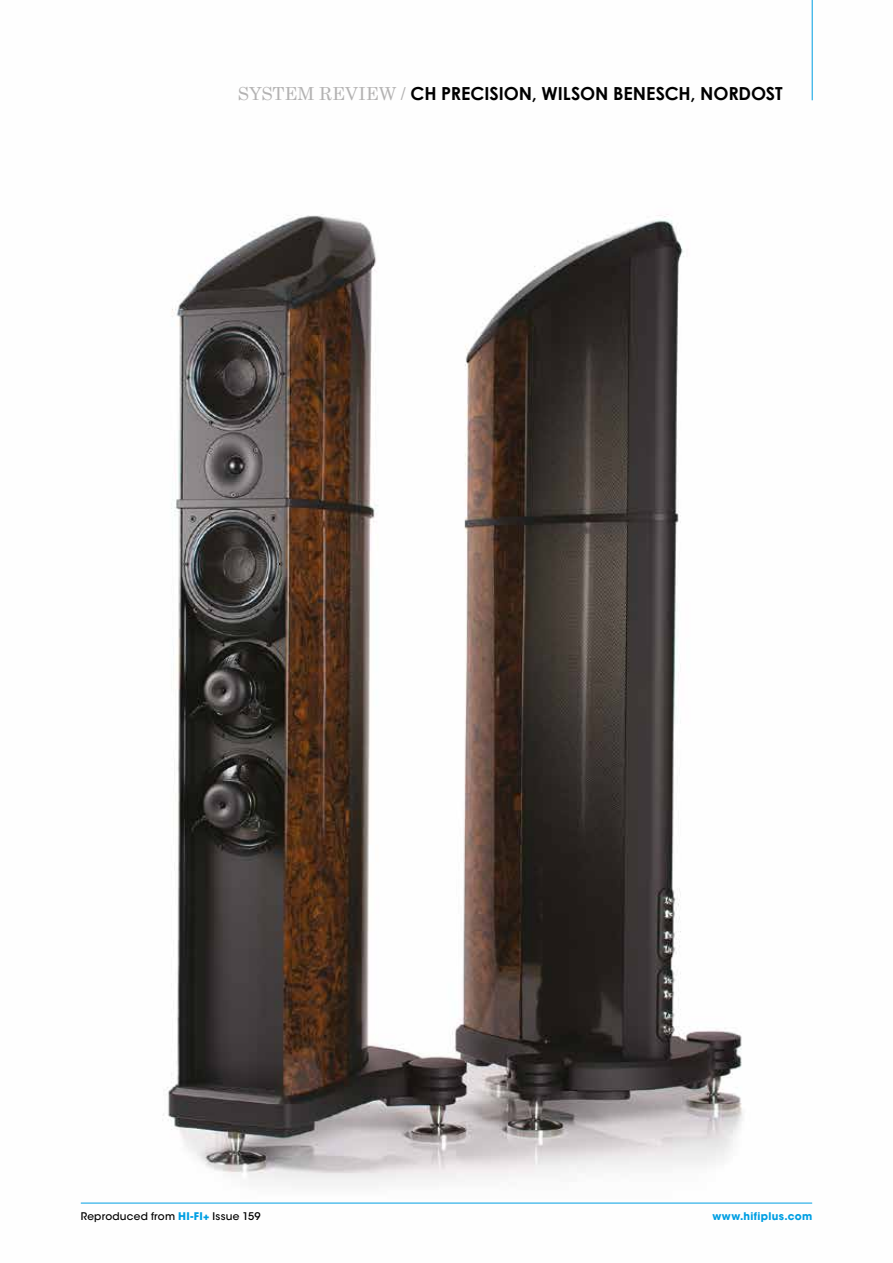
<style>
.page{position:relative;width:893px;height:1263px;background:#fff}
.page>*{position:absolute;margin:0;border:0;box-sizing:border-box;transform-origin:0 0}
.t1{font:700 18px "Century Gothic";letter-spacing:-.005em;color:#000}
.t2{font:500 10.5px "ITC Avant Garde Std";letter-spacing:.02em;color:#000}
.t3{font:700 10.5px "ITC Avant Garde Std";letter-spacing:.03em;color:#009fe3}
.s1{font-family:"Century Schoolbook";font-weight:400;color:#b3b2b2}
.s2{font-weight:700;color:#009fe3}
</style>
<div class="page">
<img style="left:80px;top:0;width:733px;height:1204px">
<hr style="left:81px;top:1203px;width:731px;height:1px;background:#009fe3">
<hr style="left:812px;top:0;width:1px;height:100px;background:#009fe3">
<p class="t1" style="left:238px;top:82px;width:547px"><span class="s1">SYSTEM REVIEW /</span> CH PRECISION, WILSON BENESCH, NORDOST</p>
<p class="t2" style="left:81px;top:1210px;width:181px">Reproduced from <span class="s2">HI-FI+</span> Issue 159</p>
<p class="t3" style="left:712px;top:1210px;width:101px">www.hifiplus.com</p>
</div>
